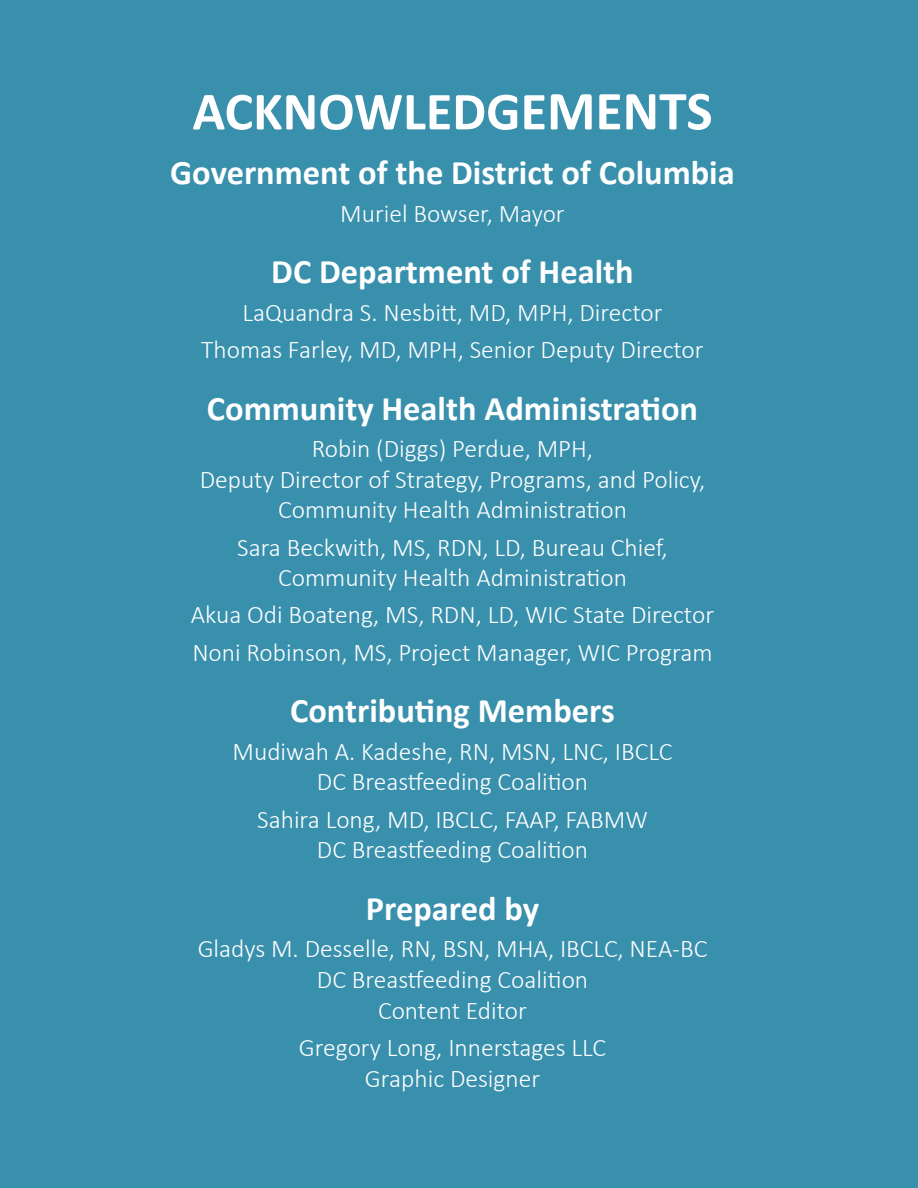
<style>
.page{position:relative;width:918px;height:1188px;background:#3990ad}
.page>*{position:absolute;margin:0;border:0;box-sizing:border-box;transform-origin:0 0}
.t1{font:700 54px "Calibri";color:#fff}
.ack-subhed{font:700 34.5px "Calibri";color:#fff}
.ack-name{font:300 25.5px/30.6px "Calibri";color:#fff;text-align:center}
.s1{font-size:55.5px}
</style>
<div class="page">
<p class="t1" style="left:192px;top:73px;width:522px">ACKNOWLEDGE<span class="s1">MENTS</span></p>
<p class="ack-subhed" style="left:170px;top:148px;width:566px">Government of the District of Columbia</p>
<p class="ack-name" style="left:340px;top:198px;width:226px">Muriel Bowser, Mayor</p>
<p class="ack-subhed" style="left:271px;top:247px;width:364px">DC Department of Health</p>
<p class="ack-name" style="left:242px;top:297px;width:422px">LaQuandra S. Nesbitt, MD, MPH, Director</p>
<p class="ack-name" style="left:201px;top:334px;width:504px">Thomas Farley, MD, MPH, Senior Deputy Director</p>
<p class="ack-subhed" style="left:207px;top:384px;width:493px">Community Health Administration</p>
<p class="ack-name" style="left:200px;top:433px;width:507px">Robin (Diggs) Perdue, MPH,<br>Deputy Director of Strategy, Programs, and Policy,<br>Community Health Administration</p>
<p class="ack-name" style="left:237px;top:532px;width:432px">Sara Beckwith, MS, RDN, LD, Bureau Chief,<br>Community Health Administration</p>
<p class="ack-name" style="left:191px;top:599px;width:525px">Akua Odi Boateng, MS, RDN, LD, WIC State Director</p>
<p class="ack-name" style="left:192px;top:637px;width:522px">Noni Robinson, MS, Project Manager, WIC Program</p>
<p class="ack-subhed" style="left:290px;top:687px;width:326px">Contributing Members</p>
<p class="ack-name" style="left:233px;top:736px;width:441px">Mudiwah A. Kadeshe, RN, MSN, LNC, IBCLC<br>DC Breastfeeding Coalition</p>
<p class="ack-name" style="left:257px;top:804px;width:392px">Sahira Long, MD, IBCLC, FAAP, FABMW<br>DC Breastfeeding Coalition</p>
<p class="ack-subhed" style="left:366px;top:884px;width:175px">Prepared by</p>
<p class="ack-name" style="left:198px;top:933px;width:511px">Gladys M. Desselle, RN, BSN, MHA, IBCLC, NEA-BC<br>DC Breastfeeding Coalition<br>Content Editor</p>
<p class="ack-name" style="left:299px;top:1032px;width:309px">Gregory Long, Innerstages LLC<br>Graphic Designer</p>
</div>
